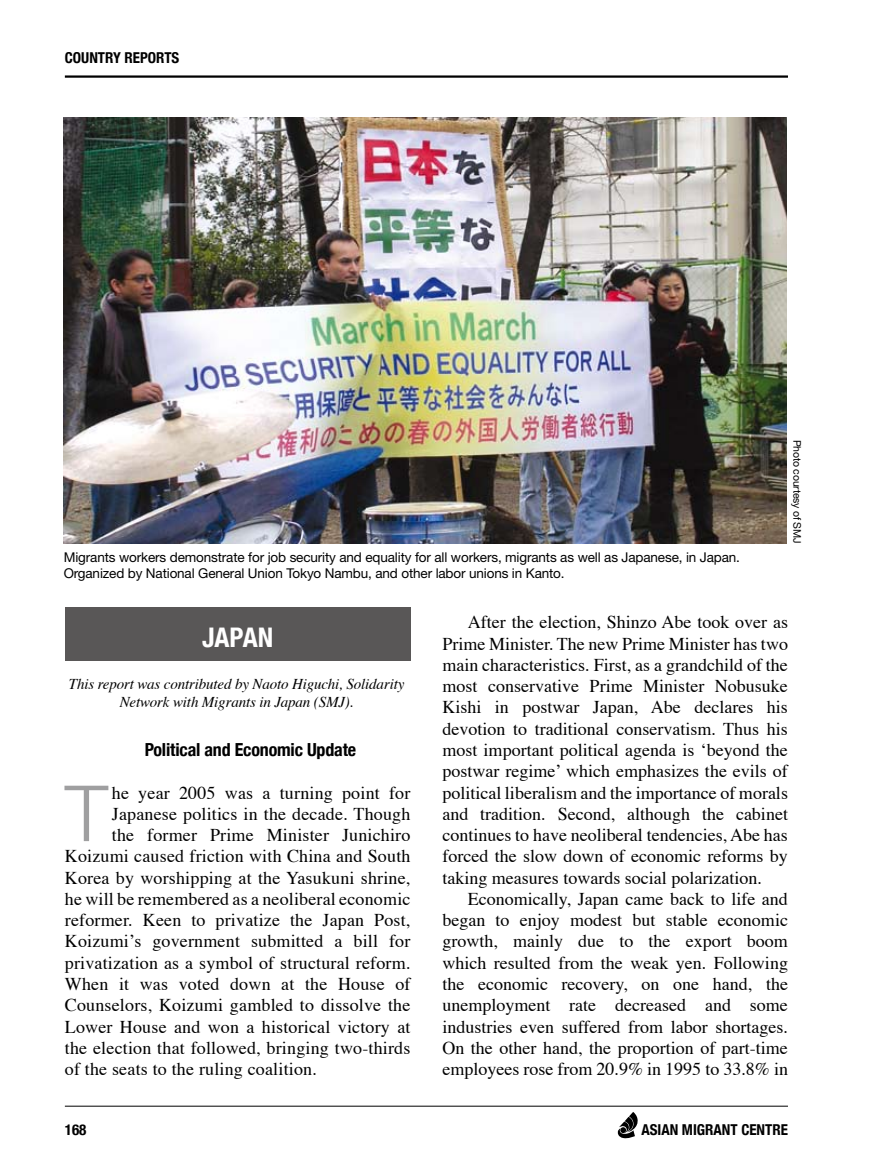
<style>
.page{position:relative;width:872px;height:1170px;background:#fff}
.page>*{position:absolute;margin:0;border:0;box-sizing:border-box;transform-origin:0 0}
.t1{font:300 77.55px "Helvetica Neue";color:#9f9fa0}
.t2{font:700 condensed 27px "Helvetica Neue";color:#fff}
.t3{font:18px/21.3px "Times";letter-spacing:.01em;color:#000;text-align:justify}
.t4{font:700 condensed 18px "Helvetica Neue";letter-spacing:-.01em;color:#000}
.t5{font:italic 15px/18px "Times";letter-spacing:-.01em;color:#000;text-align:center}
.t6{font:700 condensed 15px "Helvetica Neue";color:#000}
.t7{font:13.5px/16.2px "Helvetica Neue";letter-spacing:-.01em;color:#000}
.t8{font:10.5px "Helvetica Neue";letter-spacing:-.02em;color:#000}
</style>
<div class="page">
<hr style="left:65px;top:75px;width:723px;height:3px;background:#000">
<hr style="left:65px;top:1105px;width:723px;height:1px;background:#000">
<svg style="left:618px;top:1112px;width:20px;height:26px"></svg>
<div style="left:65px;top:607px;width:345px;height:53px;background:#595757"></div>
<img style="left:64px;top:118px;width:723px;height:425px">
<p class="t6" style="left:65px;top:48px;width:116px">COUNTRY REPORTS</p>
<p class="t7" style="left:64px;top:548px;width:677px">Migrants workers demonstrate for job security and equality for all workers, migrants as well as Japanese, in Japan.<br>Organized by National General Union Tokyo Nambu, and other labor unions in Kanto.</p>
<p class="t8" style="left:803px;top:439px;width:105px;rotate:90deg">Photo courtesy of SMJ</p>
<h2 class="t2" style="left:202px;top:620px;width:73px">JAPAN</h2>
<p class="t5" style="left:69px;top:673px;width:337px">This report was contributed by Naoto Higuchi, Solidarity<br>Network with Migrants in Japan (SMJ).</p>
<p class="t4" style="left:145px;top:738px;width:213px">Political and Economic Update</p>
<h1 class="t1" style="left:65px;top:766px;width:45px">T</h1>
<p class="t3" style="left:112px;top:780px;width:300px">he year 2005 was a turning point for</p>
<p class="t3" style="left:112px;top:801px;width:300px">Japanese politics in the decade. Though</p>
<p class="t3" style="left:112px;top:822px;width:300px">the former Prime Minister Junichiro</p>
<p class="t3" style="left:65px;top:844px;width:347px">Koizumi caused friction with China and South</p>
<p class="t3" style="left:65px;top:865px;width:347px">Korea by worshipping at the Yasukuni shrine,</p>
<p class="t3" style="left:65px;top:886px;width:347px">he will be remembered as a neoliberal economic</p>
<p class="t3" style="left:65px;top:907px;width:347px">reformer. Keen to privatize the Japan Post,</p>
<p class="t3" style="left:65px;top:929px;width:347px">Koizumi’s government submitted a bill for</p>
<p class="t3" style="left:65px;top:950px;width:347px">privatization as a symbol of structural reform.</p>
<p class="t3" style="left:65px;top:971px;width:347px">When it was voted down at the House of</p>
<p class="t3" style="left:65px;top:992px;width:347px">Counselors, Koizumi gambled to dissolve the</p>
<p class="t3" style="left:65px;top:1014px;width:347px">Lower House and won a historical victory at</p>
<p class="t3" style="left:65px;top:1035px;width:347px">the election that followed, bringing two-thirds</p>
<p class="t3" style="left:65px;top:1056px;width:253px">of the seats to the ruling coalition.</p>
<p class="t3" style="left:442px;top:610px;width:347px;text-indent:26px">After the election, Shinzo Abe took over as Prime Minister. The new Prime Minister has two main characteristics. First, as a grandchild of the most conservative Prime Minister Nobusuke Kishi in postwar Japan, Abe declares his devotion to traditional conservatism. Thus his most important political agenda is ‘beyond the postwar regime’ which emphasizes the evils of political liberalism and the importance of morals and tradition. Second, although the cabinet continues to have neoliberal tendencies, Abe has forced the slow down of economic reforms by taking measures towards social polarization.</p>
<p class="t3" style="left:442px;top:886px;width:347px;text-indent:26px">Economically, Japan came back to life and began to enjoy modest but stable economic growth, mainly due to the export boom which resulted from the weak yen. Following the economic recovery, on one hand, the unemployment rate decreased and some industries even suffered from labor shortages.<br>On the other hand, the proportion of part-time employees rose from 20.9% in 1995 to 33.8% in</p>
<p class="t6" style="left:65px;top:1120px;width:23px">168</p>
<p class="t6" style="left:641px;top:1120px;width:148px">ASIAN MIGRANT CENTRE</p>
</div>
